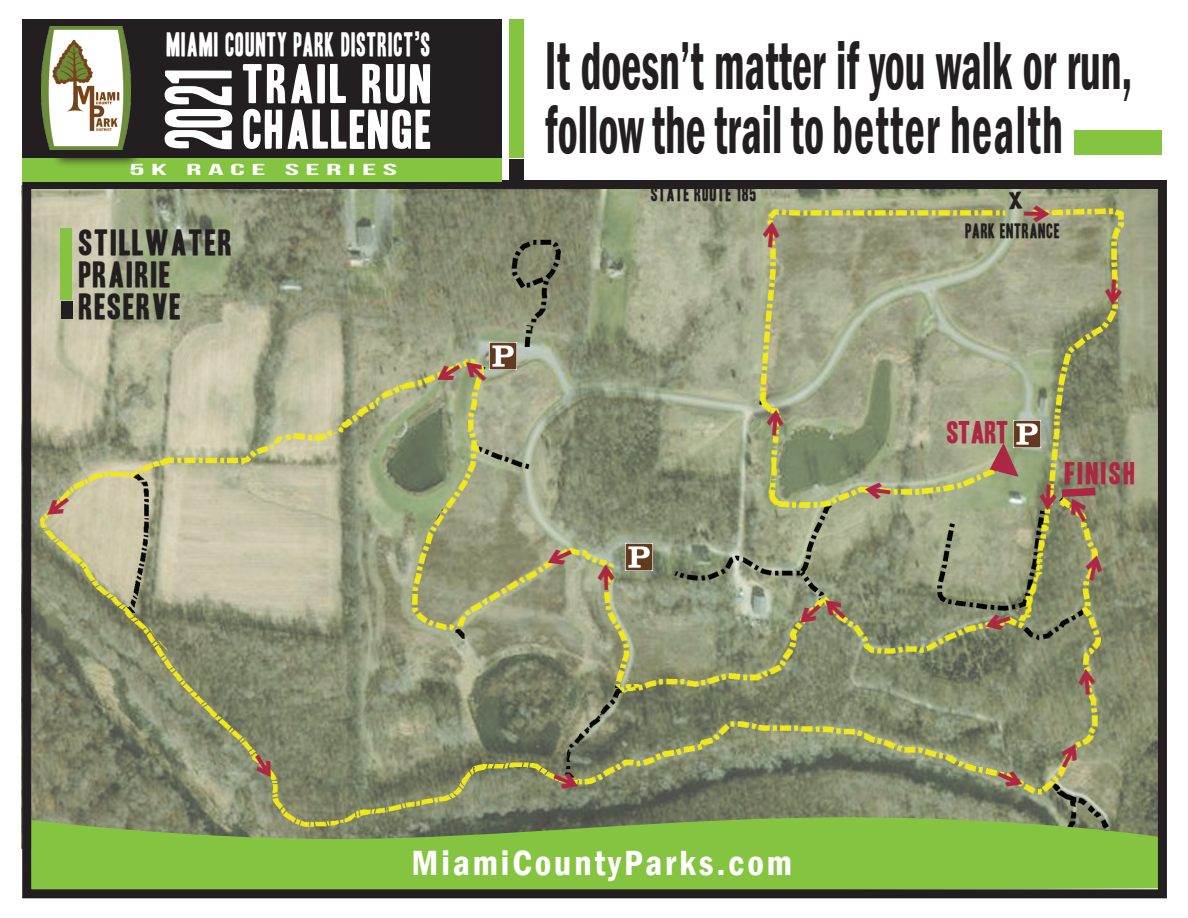
<style>
.page{position:relative;width:1188px;height:918px;background:#fff}
.page>*{position:absolute;margin:0;border:0;box-sizing:border-box;transform-origin:0 0}
.t1{font:82.05px "Headline One HPLHS";color:#fff;scale:.72 1}
.t2{font:600 condensed 69.75px/63.9px "Franklin Gothic";color:#231f20;scale:.62 1}
.t3{font:48.15px "Headline One HPLHS";letter-spacing:.04em;color:#fff;scale:1.09 1}
.t4{font:48.15px "Headline One HPLHS";letter-spacing:.04em;color:#fff;scale:1.13 1}
.t5{font:600 condensed 36px "Franklin Gothic";letter-spacing:.08em;color:#fff}
.t6{font:31.65px/31.5px "Headline One HPLHS";letter-spacing:.05em;color:#231f20;scale:1.15 1}
.t7{font:29.25px "Headline One HPLHS";letter-spacing:.04em;color:#fff;scale:.84 1}
.t8{font:27px "Headline One HPLHS";letter-spacing:.08em;color:#ad2643;scale:1.15 1}
.t9{font:18px "Headline One HPLHS";letter-spacing:.045em;color:#231f20}
.t10{font:15.9px "Bebas Neue";letter-spacing:.17em;color:#fff;scale:2.41 1}
</style>
<div class="page">
<img style="left:32px;top:190px;width:1125px;height:626px">
<svg style="left:32px;top:816px;width:1125px;height:72px;background:#81b845"></svg>
<div style="left:22px;top:180px;width:1145px;height:718px;border:9px solid #231f20"></div>
<div style="left:60px;top:229px;width:12px;height:71px;background:#84c440"></div>
<div style="left:61px;top:301px;width:12px;height:17px;background:#231f20"></div>
<div style="left:1074px;top:130px;width:88px;height:25px;background:#84c440"></div>
<div style="left:22px;top:19px;width:479px;height:139px;background:#231f20"></div>
<div style="left:22px;top:158px;width:479px;height:24px;background:#84c440"></div>
<div style="left:509px;top:19px;width:15px;height:139px;background:#84c440"></div>
<div style="left:509px;top:159px;width:15px;height:23px;background:#231f20"></div>
<div style="left:44px;top:28px;width:106px;height:141px;background:#231f20;opacity:.75"></div>
<img style="left:42px;top:26px;width:88px;height:123px">
<img style="left:489px;top:342px;width:27px;height:27px">
<img style="left:625px;top:543px;width:27px;height:27px">
<img style="left:1013px;top:420px;width:27px;height:27px">
<svg style="left:982px;top:443px;width:37px;height:43px;background:#a7b37d"></svg>
<svg style="left:795px;top:594px;width:55px;height:35px;background:#989e65"></svg>
<svg style="left:983px;top:611px;width:30px;height:24px"></svg>
<svg style="left:598px;top:565px;width:17px;height:25px"></svg>
<svg style="left:544px;top:545px;width:31px;height:26px"></svg>
<svg style="left:433px;top:356px;width:58px;height:31px;background:#aab276"></svg>
<svg style="left:864px;top:481px;width:28px;height:19px"></svg>
<svg style="left:766px;top:409px;width:18px;height:27px"></svg>
<svg style="left:42px;top:492px;width:31px;height:29px"></svg>
<svg style="left:250px;top:751px;width:28px;height:31px"></svg>
<svg style="left:551px;top:769px;width:30px;height:25px"></svg>
<svg style="left:996px;top:767px;width:30px;height:25px"></svg>
<svg style="left:762px;top:221px;width:19px;height:27px"></svg>
<svg style="left:1056px;top:741px;width:27px;height:30px"></svg>
<svg style="left:1078px;top:668px;width:18px;height:27px"></svg>
<svg style="left:1039px;top:484px;width:64px;height:41px;background:#92885b"></svg>
<svg style="left:1083px;top:554px;width:22px;height:28px"></svg>
<svg style="left:1105px;top:279px;width:17px;height:26px"></svg>
<svg style="left:1008px;top:191px;width:42px;height:31px"></svg>
<p class="t7" style="left:166px;top:31px;width:316px">MIAMI COUNTY PARK DISTRICT’S</p>
<p class="t4" style="left:243px;top:61px;width:169px">TRAIL RUN</p>
<p class="t1" style="left:159px;top:149px;width:114px;rotate:-90deg">2021</p>
<p class="t3" style="left:243px;top:106px;width:175px">CHALLENGE</p>
<p class="t10" style="left:130px;top:161px;width:112px">5k RACE SERIES</p>
<p class="t6" style="left:79px;top:228px;width:134px">STILLWATER<br>PRAIRIE<br>RESERVE</p>
<p class="t2" style="left:545px;top:33px;width:949px">It doesn’t matter if you walk or run, follow the trail to better health</p>
<p class="t9" style="left:651px;top:186px;width:107px">STATE ROUTE 185</p>
<p class="t9" style="left:966px;top:222px;width:96px">PARK ENTRANCE</p>
<p class="t8" style="left:947px;top:419px;width:55px">START</p>
<p class="t8" style="left:1065px;top:461px;width:63px">FINISH</p>
<p class="t5" style="left:412px;top:839px;width:382px">MiamiCountyParks.com</p>
</div>
